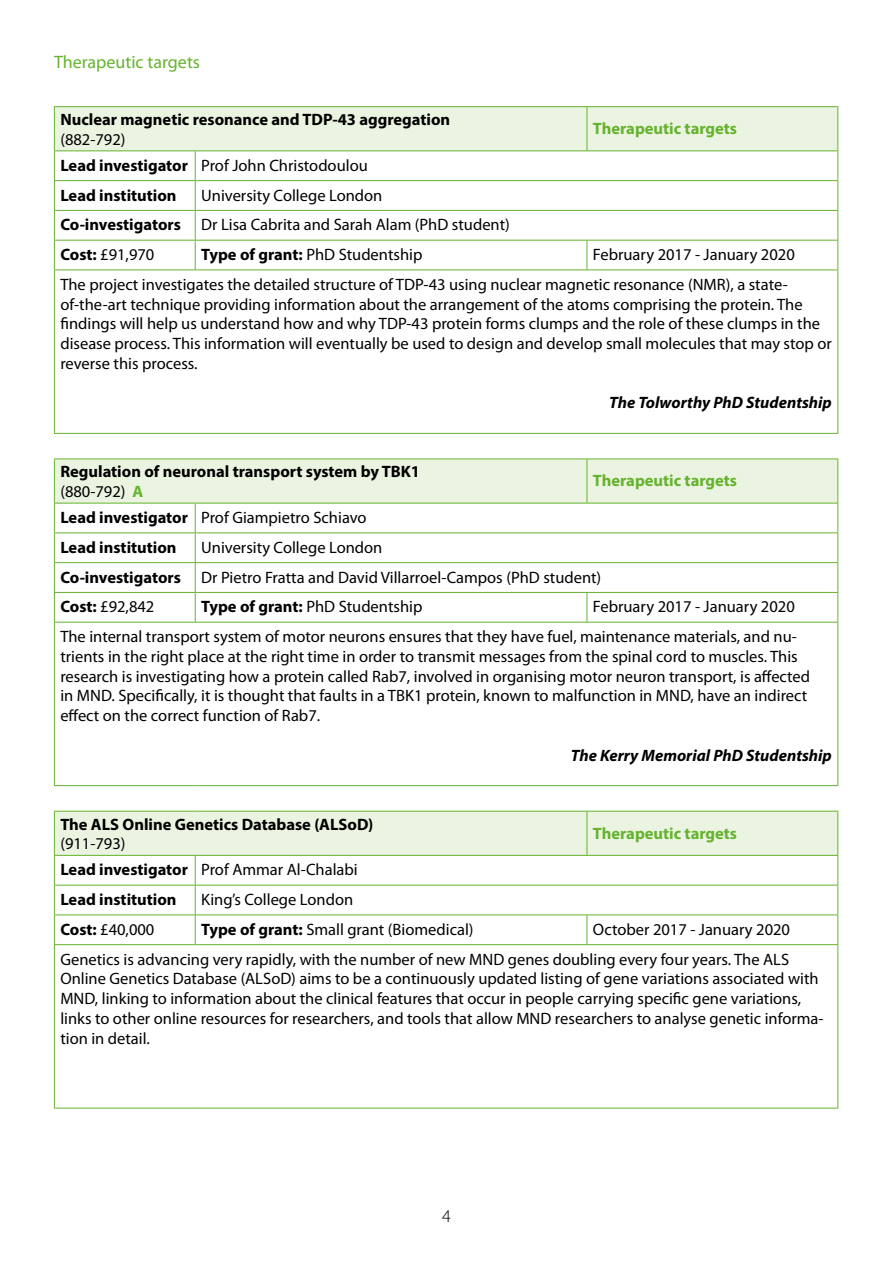
<style>
.page{position:relative;width:893px;height:1263px;background:#fff}
.page>*{position:absolute;margin:0;border:0;box-sizing:border-box;transform-origin:0 0}
.t1{font:18px "Myriad Pro";color:#65b32e}
.t2{font:300 18px "Myriad Pro";color:#000}
.t3{font:16.5px/19.8px "Myriad Pro";color:#000}
.t4{font:700 16.5px/29.7px "Myriad Pro";color:#000}
.t5{font:italic 700 16.5px "Myriad Pro";color:#000}
.t6{font:700 16.5px "Myriad Pro";color:#65b32e}
.s1{font-weight:400}
.s2{font-weight:700}
.s3{color:#65b32e}
</style>
<div class="page">
<hr style="left:54px;top:106px;width:141px;height:1px;background:#65b32e">
<hr style="left:195px;top:106px;width:392px;height:1px;background:#65b32e">
<hr style="left:587px;top:106px;width:251px;height:1px;background:#65b32e">
<svg style="left:54px;top:107px;width:784px;height:163px"></svg>
<hr style="left:54px;top:270px;width:141px;height:1px;background:#65b32e">
<hr style="left:54px;top:270px;width:1px;height:163px;background:#65b32e">
<hr style="left:195px;top:270px;width:392px;height:1px;background:#65b32e">
<hr style="left:587px;top:270px;width:251px;height:1px;background:#65b32e">
<hr style="left:837px;top:270px;width:1px;height:163px;background:#65b32e">
<hr style="left:54px;top:433px;width:141px;height:1px;background:#65b32e">
<hr style="left:195px;top:433px;width:392px;height:1px;background:#65b32e">
<hr style="left:587px;top:433px;width:251px;height:1px;background:#65b32e">
<svg style="left:54px;top:459px;width:784px;height:163px"></svg>
<hr style="left:54px;top:622px;width:141px;height:1px;background:#65b32e">
<hr style="left:54px;top:622px;width:1px;height:163px;background:#65b32e">
<hr style="left:195px;top:622px;width:392px;height:1px;background:#65b32e">
<hr style="left:587px;top:622px;width:251px;height:1px;background:#65b32e">
<hr style="left:837px;top:622px;width:1px;height:163px;background:#65b32e">
<hr style="left:54px;top:785px;width:141px;height:1px;background:#65b32e">
<hr style="left:195px;top:785px;width:392px;height:1px;background:#65b32e">
<hr style="left:587px;top:785px;width:251px;height:1px;background:#65b32e">
<svg style="left:54px;top:811px;width:784px;height:133px"></svg>
<hr style="left:54px;top:944px;width:141px;height:1px;background:#65b32e">
<hr style="left:54px;top:945px;width:1px;height:163px;background:#65b32e">
<hr style="left:195px;top:944px;width:392px;height:1px;background:#65b32e">
<hr style="left:587px;top:944px;width:251px;height:1px;background:#65b32e">
<hr style="left:837px;top:945px;width:1px;height:163px;background:#65b32e">
<hr style="left:54px;top:1108px;width:141px;height:1px;background:#65b32e">
<hr style="left:195px;top:1108px;width:392px;height:1px;background:#65b32e">
<hr style="left:587px;top:1108px;width:251px;height:1px;background:#65b32e">
<p class="t1" style="left:54px;top:50px;width:148px">Therapeutic targets</p>
<p class="t4" style="left:60px;top:104px;width:391px">Nuclear magnetic resonance and TDP-43 aggregation</p>
<p class="t3" style="left:60px;top:129px;width:67px">(882-792)</p>
<p class="t6" style="left:593px;top:118px;width:146px">Therapeutic targets</p>
<p class="t4" style="left:60px;top:150px;width:309px">Lead investigator <span class="s1">Prof John Christodoulou<br></span>Lead institution</p>
<p class="t3" style="left:60px;top:180px;width:451px;line-height:29.7px;text-indent:141px">University College London<br><span class="s2">Co-investigators</span> Dr Lisa Cabrita and Sarah Alam (PhD student)<br><span class="s2">Cost:</span> £91,970</p>
<p class="t3" style="left:201px;top:244px;width:223px"><span class="s2">Type of grant:</span> PhD Studentship</p>
<p class="t3" style="left:60px;top:239px;width:736px;line-height:29.7px;text-indent:533px">February 2017 - January 2020<br>The project investigates the detailed structure of TDP-43 using nuclear magnetic resonance (NMR), a state-</p>
<p class="t3" style="left:60px;top:294px;width:773px">of-the-art technique providing information about the arrangement of the atoms comprising the protein. The findings will help us understand how and why TDP-43 protein forms clumps and the role of these clumps in the disease process. This information will eventually be used to design and develop small molecules that may stop or reverse this process.</p>
<p class="t5" style="left:609px;top:392px;width:224px">The Tolworthy PhD Studentship</p>
<p class="t4" style="left:60px;top:461px;width:361px;line-height:19.8px">Regulation of neuronal transport system by TBK1 <span class="s1">(880-792)</span> <span class="s3">A</span></p>
<p class="t6" style="left:593px;top:470px;width:146px">Therapeutic targets</p>
<p class="t4" style="left:60px;top:502px;width:308px">Lead investigator <span class="s1">Prof Giampietro Schiavo<br></span>Lead institution</p>
<p class="t3" style="left:60px;top:532px;width:542px;line-height:29.7px;text-indent:141px">University College London<br><span class="s2">Co-investigators</span> Dr Pietro Fratta and David Villarroel-Campos (PhD student)<br><span class="s2">Cost:</span> £92,842</p>
<p class="t3" style="left:201px;top:597px;width:223px"><span class="s2">Type of grant:</span> PhD Studentship</p>
<p class="t3" style="left:60px;top:592px;width:738px;line-height:29.7px;text-align:right">February 2017 - January 2020<br>The internal transport system of motor neurons ensures that they have fuel, maintenance materials, and nu-</p>
<p class="t3" style="left:60px;top:646px;width:751px">trients in the right place at the right time in order to transmit messages from the spinal cord to muscles. This research is investigating how a protein called Rab7, involved in organising motor neuron transport, is affected in MND. Specifically, it is thought that faults in a TBK1 protein, known to malfunction in MND, have an indirect effect on the correct function of Rab7.</p>
<p class="t5" style="left:571px;top:744px;width:262px">The Kerry Memorial PhD Studentship</p>
<p class="t4" style="left:60px;top:809px;width:314px">The ALS Online Genetics Database (ALSoD)</p>
<p class="t3" style="left:60px;top:834px;width:67px">(911-793)</p>
<p class="t4" style="left:60px;top:854px;width:299px">Lead investigator <span class="s1">Prof Ammar Al-Chalabi<br></span>Lead institution</p>
<p class="t3" style="left:201px;top:889px;width:154px">King’s College London</p>
<p class="t6" style="left:593px;top:822px;width:146px">Therapeutic targets</p>
<p class="t3" style="left:60px;top:919px;width:96px"><span class="s2">Cost:</span> £40,000</p>
<p class="t3" style="left:201px;top:919px;width:274px"><span class="s2">Type of grant:</span> Small grant (Biomedical)</p>
<p class="t3" style="left:60px;top:914px;width:731px;line-height:29.7px;text-align:right">October 2017 - January 2020<br>Genetics is advancing very rapidly, with the number of new MND genes doubling every four years. The ALS</p>
<p class="t3" style="left:60px;top:969px;width:765px">Online Genetics Database (ALSoD) aims to be a continuously updated listing of gene variations associated with MND, linking to information about the clinical features that occur in people carrying specific gene variations, links to other online resources for researchers, and tools that allow MND researchers to analyse genetic informa&shy;tion in detail.</p>
<p class="t2" style="left:442px;top:1206px;width:10px">4</p>
</div>
